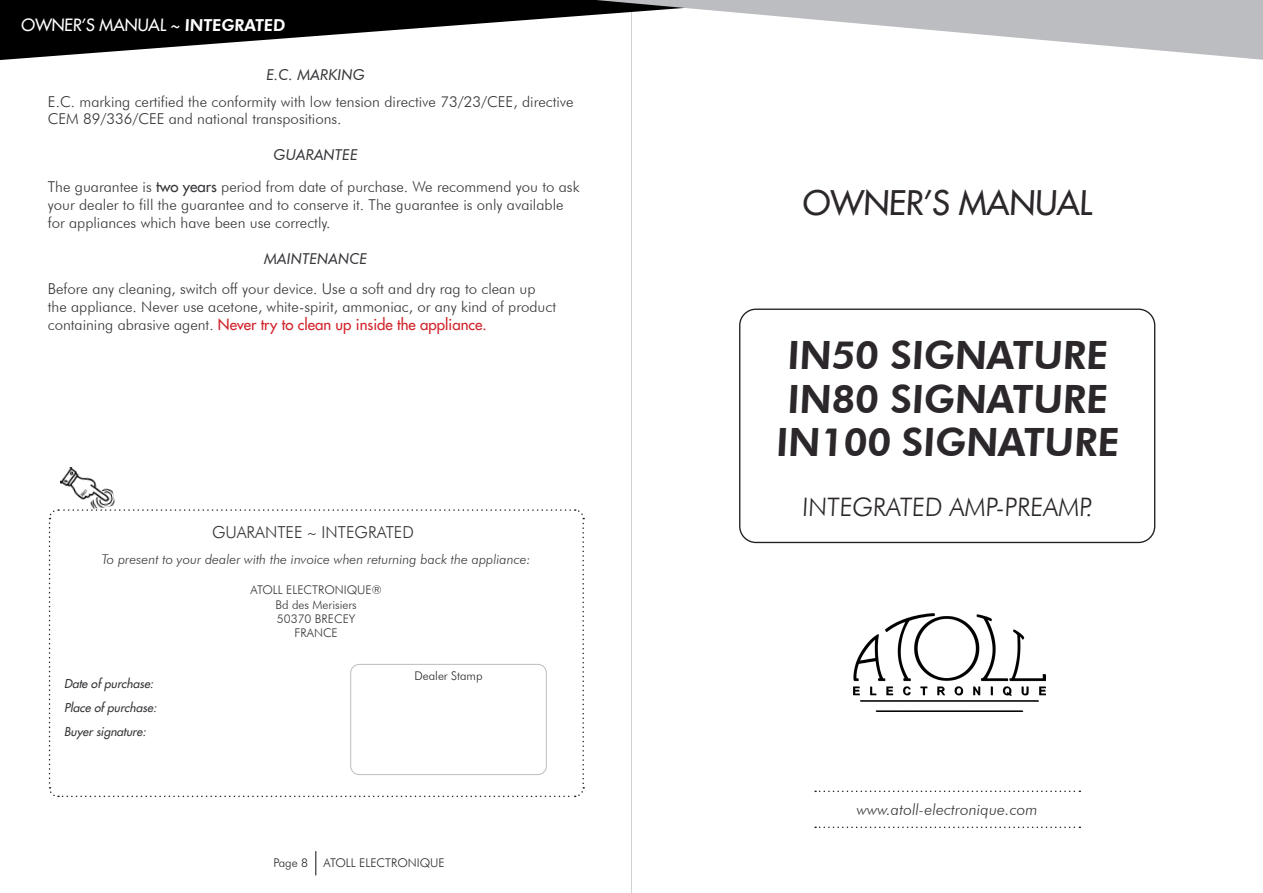
<style>
.page{position:relative;width:1263px;height:893px;background:#fff}
.page>*{position:absolute;margin:0;border:0;box-sizing:border-box;transform-origin:0 0}
.t1{font:800 39px "Futura BT";color:#2b272b}
.t2{font:33px "Futura LT";color:#2b272b}
.t3{font:300 25.5px "Futura BT";color:#2b272b}
.t4{font:16.5px "Futura LT";color:#fff}
.t5{font:300 16.5px "Futura BT";color:#363539}
.t6{font:italic 300 15.75px "Futura BT";letter-spacing:.005em;color:#363539}
.t7{font:300 15px/18px "Futura BT";color:#363539}
.t8{font:italic 15px "Futura BT";letter-spacing:.005em;color:#363539}
.t9{font:italic 300 13.5px "Futura BT";color:#363539}
.t10{font:300 12px "Futura BT";color:#363539}
.t11{font:italic 12px "Futura LT";color:#363539}
.t12{font:300 12px "Futura BT";color:#2b272b}
.s1{font-family:"Futura BT";font-weight:800}
.s2{font-family:"Futura LT";font-weight:400}
.s3{font-family:"Futura LT";font-weight:400;color:#d1232a}
.s4{font-family:"Minion Pro";font-weight:400}
</style>
<div class="page">
<hr style="left:631px;top:0;width:1px;height:893px;background:#d1d2d4">
<svg style="left:0;top:0;width:359px;height:60px;fill:#000001"></svg>
<svg style="left:359px;top:0;width:904px;height:60px"></svg>
<svg style="left:315px;top:851px;width:1px;height:24px"></svg>
<svg style="left:48px;top:509px;width:537px;height:289px"></svg>
<div style="left:351px;top:664px;width:195px;height:111px;background:#fff;border-radius:9px"></div>
<div style="left:350px;top:664px;width:197px;height:111px;border:1px solid #bcbdc0;border-radius:9px"></div>
<img style="left:58px;top:467px;width:57px;height:47px">
<svg style="left:815px;top:791px;width:265px;height:1px"></svg>
<svg style="left:815px;top:827px;width:265px;height:1px"></svg>
<img style="left:853px;top:613px;width:193px;height:98px">
<div style="left:739px;top:309px;width:416px;height:234px;border:1px solid #231f20;border-radius:16px"></div>
<p class="t4" style="left:21px;top:14px;width:267px">OWNER’S MANUAL ~ <span class="s1">INTEGRATED</span></p>
<p class="t8" style="left:266px;top:66px;width:100px">E.C. MARKING</p>
<p class="t7" style="left:48px;top:94px;width:527px;line-height:16.5px">E.C. marking certified the conformity with low tension directive 73/23/CEE, directive<br>CEM 89/336/CEE and national transpositions.</p>
<p class="t8" style="left:274px;top:145px;width:86px">GUARANTEE</p>
<p class="t7" style="left:48px;top:178px;width:533px">The guarantee is <span class="s2">two years</span> period from date of purchase. We recommend you to ask your dealer to fill the guarantee and to conserve it. The guarantee is only available for appliances which have been use correctly.</p>
<p class="t8" style="left:264px;top:249px;width:105px">MAINTENANCE</p>
<p class="t7" style="left:48px;top:279px;width:510px">Before any cleaning, switch off your device. Use a soft and dry rag to clean up the appliance. Never use acetone, white-spirit, ammoniac, or any kind of product containing abrasive agent. <span class="s3">Never try to clean up inside the appliance.</span></p>
<p class="t5" style="left:212px;top:522px;width:203px">GUARANTEE <span class="s4">~</span> INTEGRATED</p>
<p class="t9" style="left:102px;top:551px;width:430px">To present to your dealer with the invoice when returning back the appliance:</p>
<p class="t10" style="left:251px;top:583px;width:133px">ATOLL ELECTRONIQUE®</p>
<p class="t10" style="left:276px;top:597px;width:83px">Bd des Merisiers</p>
<p class="t10" style="left:277px;top:611px;width:80px">50370 BRECEY</p>
<p class="t10" style="left:295px;top:626px;width:45px">FRANCE</p>
<p class="t11" style="left:64px;top:675px;width:94px">Date of purchase:</p>
<p class="t11" style="left:64px;top:699px;width:97px">Place of purchase:</p>
<p class="t11" style="left:64px;top:723px;width:86px">Buyer signature:</p>
<p class="t12" style="left:414px;top:668px;width:70px">Dealer Stamp</p>
<p class="t12" style="left:273px;top:855px;width:36px">Page 8</p>
<p class="t12" style="left:323px;top:855px;width:123px">ATOLL ELECTRONIQUE</p>
<p class="t2" style="left:802px;top:182px;width:291px">OWNER’S MANUAL</p>
<p class="t1" style="left:787px;top:332px;width:325px">IN50 SIGNATURE</p>
<p class="t1" style="left:787px;top:375px;width:325px">IN80 SIGNATURE</p>
<p class="t1" style="left:775px;top:419px;width:347px">IN100 SIGNATURE</p>
<p class="t3" style="left:802px;top:492px;width:294px">INTEGRATED AMP-PREAMP.</p>
<p class="t6" style="left:857px;top:800px;width:182px">www.atoll-electronique.com</p>
</div>
